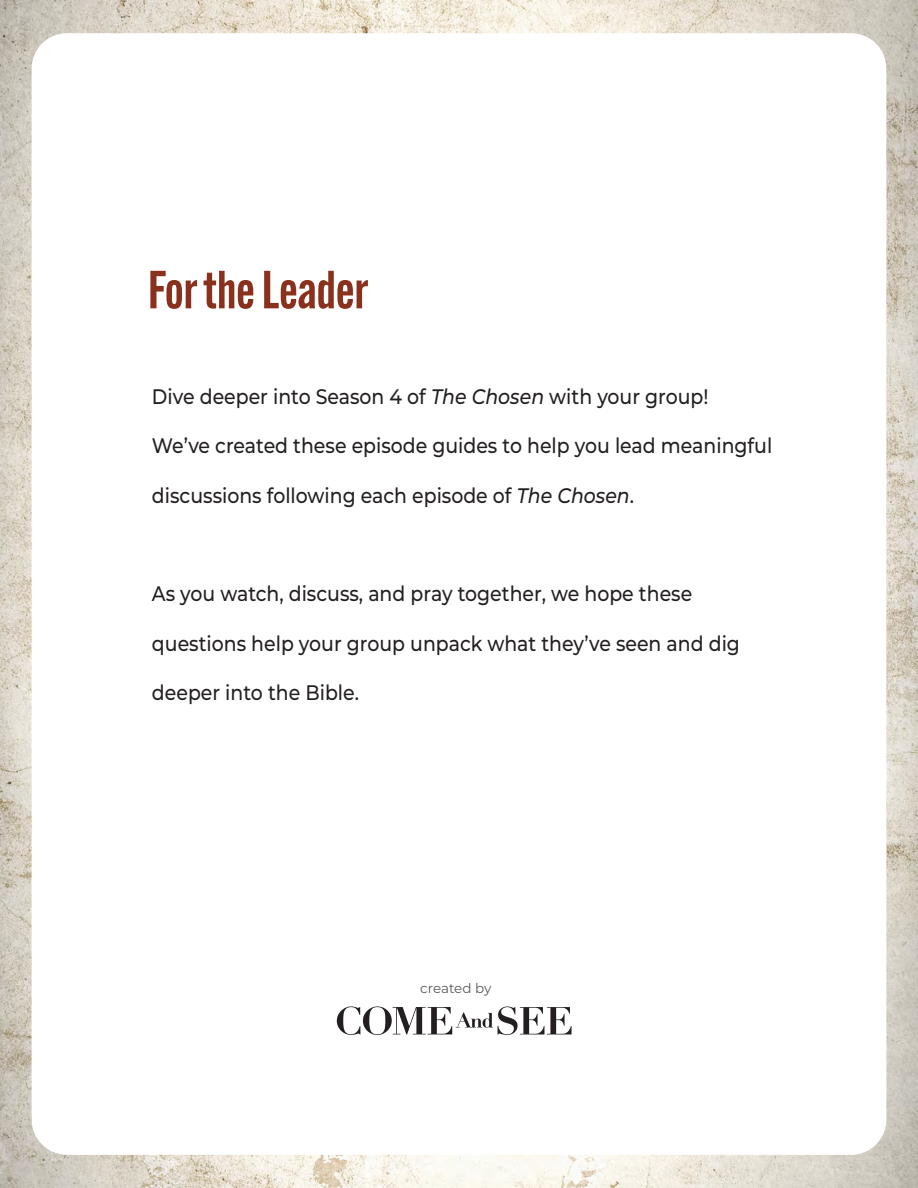
<style>
.page{position:relative;width:918px;height:1188px;background:#fff}
.page>*{position:absolute;margin:0;border:0;box-sizing:border-box;transform-origin:0 0}
.t1{font:600 52.5px "Alternate Gothic Cond ATF";color:#89311d}
.t2{font:500 21px "Montserrat";color:#231f20;scale:.9 1}
.t3{font:13.5px "Montserrat";letter-spacing:-.015em;color:#585a5b}
.s1{font-style:italic}
</style>
<div class="page">
<img style="left:0;top:0;width:918px;height:1188px">
<div style="left:32px;top:33px;width:854px;height:1122px;background:#fff;border-radius:35px"></div>
<svg style="left:337px;top:1006px;width:235px;height:29px"></svg>
<h1 class="t1" style="left:148px;top:257px;width:222px">For the Leader</h1>
<p class="t2" style="left:152px;top:381px;width:620px">Dive deeper into Season 4 of <span class="s1">The Chosen</span> with your group!</p>
<p class="t2" style="left:152px;top:431px;width:691px">We’ve created these episode guides to help you lead meaningful</p>
<p class="t2" style="left:152px;top:480px;width:537px">discussions following each episode of <span class="s1">The Chosen</span>.</p>
<p class="t2" style="left:152px;top:579px;width:602px">As you watch, discuss, and pray together, we hope these</p>
<p class="t2" style="left:152px;top:629px;width:655px">questions help your group unpack what they’ve seen and dig</p>
<p class="t2" style="left:152px;top:678px;width:232px">deeper into the Bible.</p>
<p class="t3" style="left:420px;top:979px;width:73px">created by</p>
</div>
